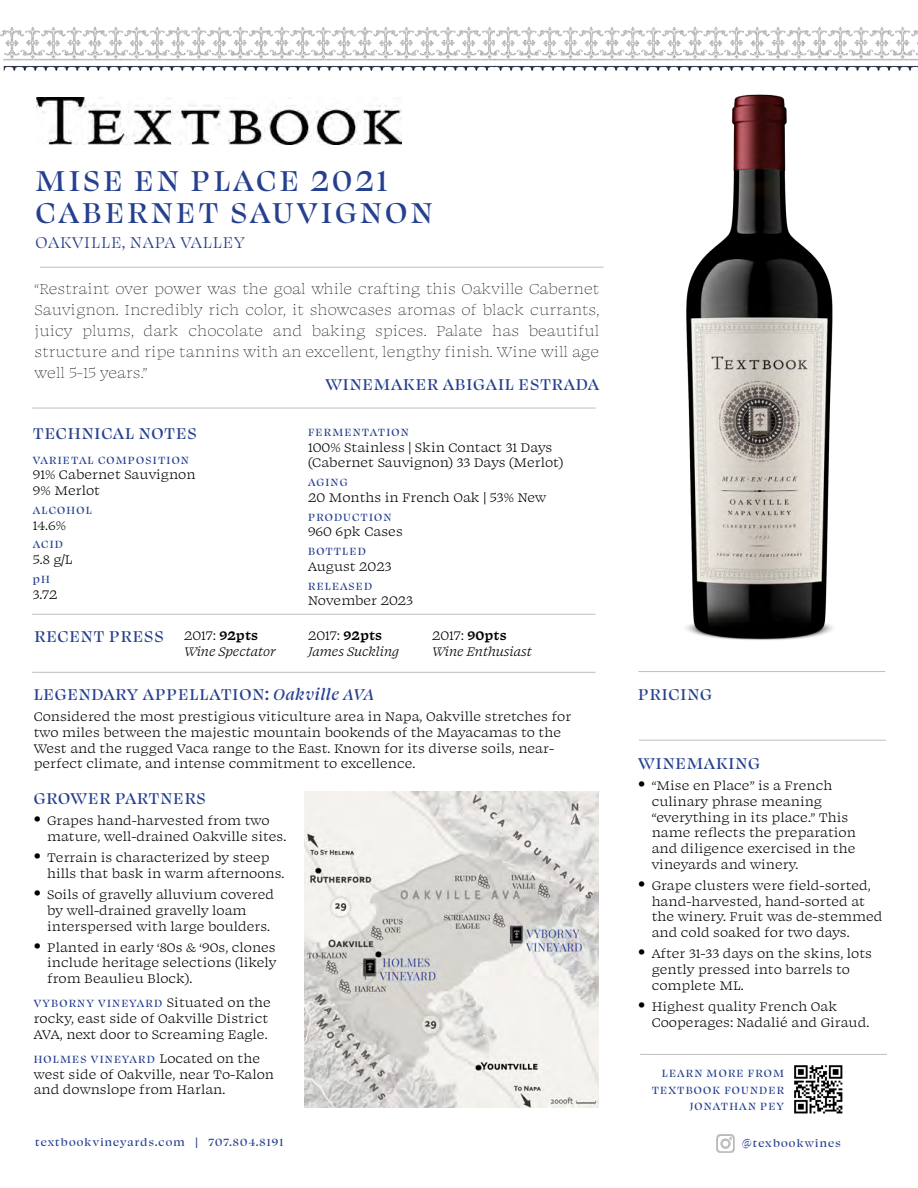
<style>
.page{position:relative;width:918px;height:1188px;background:#fff}
.page>*{position:absolute;margin:0;border:0;box-sizing:border-box;transform-origin:0 0}
.t1{font:500 33px/31.5px "Swear Display";letter-spacing:.1em;color:#25408f}
.t2{font:500 18px "Swear Display";letter-spacing:.05em;color:#25408f}
.t3{font:18px "Swear Display";letter-spacing:.04em;color:#25408f}
.t4{font:100 16.5px/21px "Swear Text";color:#000;text-align:justify}
.t5{font:14.25px/15.8px "Swear Text";color:#000}
.t6{font:italic 14.25px/15.8px "Swear Text";color:#000}
.t7{font:500 12px/16.5px "Swear Display";letter-spacing:.1em;color:#25408f;text-align:right}
.s1{font-style:normal}
.s2{font-weight:700;font-style:normal}
.s3{font-style:italic}
.s4{font-family:"Adobe Garamond Pro";font-weight:600;font-size:18px}
.s5{font-family:"Swear Text";font-weight:400;font-size:14.25px;color:#000}
</style>
<div class="page">
<img style="left:37px;top:98px;width:364px;height:46px">
<hr style="left:32px;top:408px;width:564px;height:1px;background:#bcbec0">
<img style="left:794px;top:1065px;width:49px;height:49px">
<hr style="left:640px;top:1054px;width:247px;height:1px;background:#bcbec0">
<hr style="left:32px;top:614px;width:564px;height:1px;background:#bcbec0">
<hr style="left:32px;top:672px;width:564px;height:1px;background:#bcbec0">
<hr style="left:40px;top:267px;width:563px;height:1px;background:#bcbec0">
<img style="left:686px;top:94px;width:147px;height:546px">
<img style="left:0;top:27px;width:918px;height:44px">
<img style="left:717px;top:1135px;width:17px;height:17px">
<hr style="left:639px;top:740px;width:247px;height:1px;background:#bcbec0">
<hr style="left:638px;top:671px;width:247px;height:1px;background:#bcbec0">
<img style="left:305px;top:792px;width:294px;height:315px">
<h1 class="t1" style="left:36px;top:164px;width:398px">MISE EN PLACE 2021<br>CABERNET SAUVIGNON</h1>
<p class="t3" style="left:36px;top:231px;width:211px">OAKVILLE, NAPA VALLEY</p>
<p class="t4" style="left:35px;top:277px;width:566px">“Restraint over power was the goal while crafting this Oakville Cabernet Sauvignon. Incredibly rich color, it showcases aromas of black currants, juicy plums, dark chocolate and baking spices. Palate has beautiful structure and ripe tannins with an excellent, lengthy finish. Wine will age well 5-15 years.”</p>
<p class="t2" style="left:325px;top:372px;width:276px">WINEMAKER ABIGAIL ESTRADA</p>
<p class="t2" style="left:33px;top:422px;width:165px">TECHNICAL NOTES</p>
<p class="t7" style="left:33px;top:451px;width:157px">VARIETAL COMPOSITION</p>
<p class="t5" style="left:33px;top:466px;width:164px">91% Cabernet Sauvignon<br>9% Merlot</p>
<p class="t7" style="left:33px;top:501px;width:60px">ALCOHOL</p>
<p class="t5" style="left:33px;top:516px;width:35px">14.6%</p>
<p class="t7" style="left:33px;top:536px;width:32px">ACID</p>
<p class="t5" style="left:33px;top:551px;width:41px">5.8 g/L</p>
<p class="t7" style="left:33px;top:570px;width:18px">pH</p>
<p class="t5" style="left:33px;top:585px;width:26px">3.72</p>
<p class="t2" style="left:34px;top:624px;width:131px">RECENT PRESS</p>
<p class="t6" style="left:184px;top:627px;width:93px"><span class="s1">2017:</span> <span class="s2">92pts<br></span>Wine Spectator</p>
<p class="t7" style="left:308px;top:423px;width:102px">FERMENTATION</p>
<p class="t5" style="left:308px;top:438px;width:257px">100% Stainless | Skin Contact 31 Days (Cabernet Sauvignon) 33 Days (Merlot)</p>
<p class="t7" style="left:308px;top:474px;width:41px">AGING</p>
<p class="t5" style="left:308px;top:489px;width:239px">20 Months in French Oak | 53% New</p>
<p class="t7" style="left:308px;top:508px;width:85px">PRODUCTION</p>
<p class="t5" style="left:308px;top:523px;width:96px">960 6pk Cases</p>
<p class="t7" style="left:308px;top:543px;width:59px">BOTTLED</p>
<p class="t5" style="left:308px;top:558px;width:85px">August 2023</p>
<p class="t7" style="left:308px;top:577px;width:66px">RELEASED</p>
<p class="t5" style="left:308px;top:592px;width:106px">November 2023</p>
<p class="t6" style="left:308px;top:627px;width:92px"><span class="s1">2017:</span> <span class="s2">92pts<br></span>James Suckling</p>
<p class="t6" style="left:432px;top:627px;width:101px"><span class="s1">2017:</span> <span class="s2">90pts<br></span>Wine Enthusiast</p>
<p class="t2" style="left:34px;top:683px;width:342px">LEGENDARY APPELLATION: <span class="s3">Oakville AVA</span></p>
<p class="t5" style="left:34px;top:708px;width:539px">Considered the most prestigious viticulture area in Napa, Oakville stretches for two miles between the majestic mountain bookends of the Mayacamas to the West and the rugged Vaca range to the East. Known for its diverse soils, near&shy;perfect climate, and intense commitment to excellence.</p>
<p class="t2" style="left:34px;top:787px;width:174px">GROWER PARTNERS</p>
<p class="t5" style="left:47px;top:812px;width:241px;text-indent:-14px"><span class="s4">•</span> Grapes hand-harvested from two mature, well-drained Oakville sites.</p>
<p class="t5" style="left:47px;top:849px;width:239px;text-indent:-14px"><span class="s4">•</span> Terrain is characterized by steep hills that bask in warm afternoons.</p>
<p class="t5" style="left:47px;top:886px;width:228px;text-indent:-14px"><span class="s4">•</span> Soils of gravelly alluvium covered by well-drained gravelly loam interspersed with large boulders.</p>
<p class="t5" style="left:47px;top:938px;width:231px;text-align:justify;text-indent:-14px"><span class="s4">•</span> Planted in early ‘80s &amp; ‘90s, clones include heritage selections (likely from Beaulieu Block).</p>
<p class="t7" style="left:34px;top:995px;width:239px">VYBORNY VINEYARD <span class="s5">Situated on the</span></p>
<p class="t5" style="left:34px;top:1010px;width:236px">rocky, east side of Oakville District<br>AVA, next door to Screaming Eagle.</p>
<p class="t7" style="left:34px;top:1050px;width:228px">HOLMES VINEYARD <span class="s5">Located on the</span></p>
<p class="t5" style="left:34px;top:1066px;width:242px">west side of Oakville, near To-Kalon and downslope from Harlan.</p>
<p class="t2" style="left:638px;top:683px;width:75px">PRICING</p>
<p class="t2" style="left:638px;top:752px;width:123px">WINEMAKING</p>
<p class="t5" style="left:652px;top:777px;width:206px;text-indent:-14px"><span class="s4">•</span> “Mise en Place” is a French culinary phrase meaning “everything in its place.” This name reflects the preparation and diligence exercised in the vineyards and winery.</p>
<p class="t5" style="left:652px;top:877px;width:232px;text-indent:-14px"><span class="s4">•</span> Grape clusters were field-sorted, hand-harvested, hand-sorted at the winery. Fruit was de-stemmed and cold soaked for two days.</p>
<p class="t5" style="left:652px;top:945px;width:222px;text-indent:-14px"><span class="s4">•</span> After 31-33 days on the skins, lots gently pressed into barrels to complete ML.</p>
<p class="t5" style="left:652px;top:998px;width:219px;text-indent:-14px"><span class="s4">•</span> Highest quality French Oak<br>Cooperages: Nadalié and Giraud.</p>
<p class="t7" style="left:652px;top:1065px;width:134px">LEARN MORE FROM<br>TEXTBOOK FOUNDER<br>JONATHAN PEY</p>
<p class="t7" style="left:35px;top:1133px;width:250px">textbookvineyards.com | 707.804.8191</p>
<p class="t7" style="left:742px;top:1134px;width:100px">@texbookwines</p>
</div>
